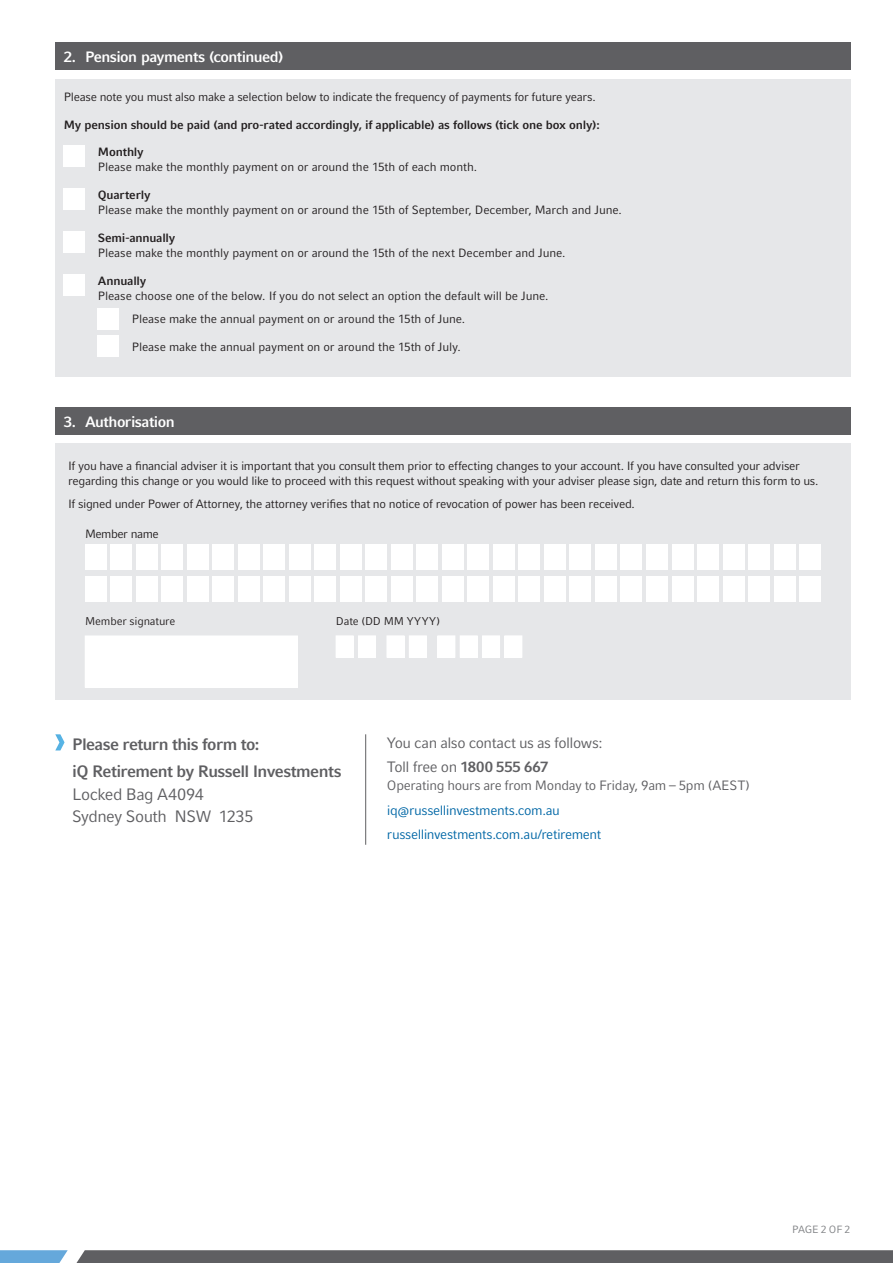
<style>
.page{position:relative;width:893px;height:1263px;background:#fff}
.page>*{position:absolute;margin:0;border:0;box-sizing:border-box;transform-origin:0 0}
.t1{font:700 16.5px/26.7px "Compatil Fact LT Pro";letter-spacing:-.035em;color:#5f5f62}
.t2{font:16.5px/22.5px "Compatil Fact LT Pro";letter-spacing:-.03em;color:#5f5f62}
.t3{font:15px/23.7px "Compatil Fact LT Pro";letter-spacing:-.03em;color:#5f5f62}
.t4{font:700 15px "Compatil Fact LT Pro";letter-spacing:-.035em;color:#fff}
.t5{font:13.5px/24.3px "Compatil Fact LT Pro";letter-spacing:-.03em;color:#0067a6}
.t6{font:13.5px "Compatil Fact LT Pro";letter-spacing:-.025em;color:#5f5f62}
.t7{font:12px/23.5px "Compatil Fact LT Pro";letter-spacing:-.02em;color:#231f20}
.t8{font:700 12px "Compatil Fact LT Pro";letter-spacing:-.015em;color:#231f20}
.t9{font:12px "Compatil Fact LT Pro";letter-spacing:-.04em;color:#231f20}
.t10{font:11.25px "Compatil Fact LT Pro";letter-spacing:-.015em;color:#231f20}
.t11{font:10.5px "Compatil Fact LT Pro";letter-spacing:-.015em;color:#808285}
.s1{font-weight:700}
</style>
<div class="page">
<svg style="left:0;top:1250px;width:893px;height:13px;background:#656970"></svg>
<div style="left:55px;top:43px;width:795px;height:28px;background:#5f5f62"></div>
<div style="left:55px;top:79px;width:795px;height:297px;background:#e6e7e9"></div>
<div style="left:64px;top:146px;width:21px;height:21px;background:#fff"></div>
<div style="left:64px;top:188px;width:21px;height:22px;background:#fff"></div>
<div style="left:64px;top:231px;width:21px;height:21px;background:#fff"></div>
<div style="left:64px;top:274px;width:21px;height:21px;background:#fff"></div>
<div style="left:98px;top:308px;width:21px;height:21px;background:#fff"></div>
<div style="left:98px;top:336px;width:21px;height:21px;background:#fff"></div>
<div style="left:55px;top:407px;width:795px;height:28px;background:#5f5f62"></div>
<div style="left:55px;top:444px;width:795px;height:256px;background:#e6e7e9"></div>
<div style="left:391px;top:544px;width:21px;height:26px;background:#fff"></div>
<div style="left:544px;top:544px;width:22px;height:26px;background:#fff"></div>
<div style="left:493px;top:544px;width:21px;height:26px;background:#fff"></div>
<div style="left:340px;top:544px;width:21px;height:26px;background:#fff"></div>
<div style="left:442px;top:544px;width:21px;height:26px;background:#fff"></div>
<div style="left:595px;top:544px;width:22px;height:26px;background:#fff"></div>
<div style="left:417px;top:544px;width:21px;height:26px;background:#fff"></div>
<div style="left:570px;top:544px;width:21px;height:26px;background:#fff"></div>
<div style="left:519px;top:544px;width:21px;height:26px;background:#fff"></div>
<div style="left:366px;top:544px;width:21px;height:26px;background:#fff"></div>
<div style="left:468px;top:544px;width:21px;height:26px;background:#fff"></div>
<div style="left:238px;top:544px;width:21px;height:26px;background:#fff"></div>
<div style="left:289px;top:544px;width:21px;height:26px;background:#fff"></div>
<div style="left:264px;top:544px;width:21px;height:26px;background:#fff"></div>
<div style="left:187px;top:544px;width:21px;height:26px;background:#fff"></div>
<div style="left:213px;top:544px;width:21px;height:26px;background:#fff"></div>
<div style="left:85px;top:544px;width:21px;height:26px;background:#fff"></div>
<div style="left:136px;top:544px;width:21px;height:26px;background:#fff"></div>
<div style="left:111px;top:544px;width:21px;height:26px;background:#fff"></div>
<div style="left:162px;top:544px;width:21px;height:26px;background:#fff"></div>
<div style="left:315px;top:544px;width:21px;height:26px;background:#fff"></div>
<div style="left:621px;top:544px;width:21px;height:26px;background:#fff"></div>
<div style="left:723px;top:544px;width:21px;height:26px;background:#fff"></div>
<div style="left:646px;top:544px;width:22px;height:26px;background:#fff"></div>
<div style="left:774px;top:544px;width:21px;height:26px;background:#fff"></div>
<div style="left:748px;top:544px;width:22px;height:26px;background:#fff"></div>
<div style="left:697px;top:544px;width:22px;height:26px;background:#fff"></div>
<div style="left:672px;top:544px;width:21px;height:26px;background:#fff"></div>
<div style="left:799px;top:544px;width:22px;height:26px;background:#fff"></div>
<div style="left:391px;top:576px;width:21px;height:26px;background:#fff"></div>
<div style="left:544px;top:576px;width:22px;height:26px;background:#fff"></div>
<div style="left:493px;top:576px;width:21px;height:26px;background:#fff"></div>
<div style="left:340px;top:576px;width:21px;height:26px;background:#fff"></div>
<div style="left:442px;top:576px;width:21px;height:26px;background:#fff"></div>
<div style="left:595px;top:576px;width:22px;height:26px;background:#fff"></div>
<div style="left:417px;top:576px;width:21px;height:26px;background:#fff"></div>
<div style="left:570px;top:576px;width:21px;height:26px;background:#fff"></div>
<div style="left:519px;top:576px;width:21px;height:26px;background:#fff"></div>
<div style="left:366px;top:576px;width:21px;height:26px;background:#fff"></div>
<div style="left:468px;top:576px;width:21px;height:26px;background:#fff"></div>
<div style="left:238px;top:576px;width:21px;height:26px;background:#fff"></div>
<div style="left:289px;top:576px;width:21px;height:26px;background:#fff"></div>
<div style="left:264px;top:576px;width:21px;height:26px;background:#fff"></div>
<div style="left:187px;top:576px;width:21px;height:26px;background:#fff"></div>
<div style="left:213px;top:576px;width:21px;height:26px;background:#fff"></div>
<div style="left:85px;top:576px;width:21px;height:26px;background:#fff"></div>
<div style="left:136px;top:576px;width:21px;height:26px;background:#fff"></div>
<div style="left:111px;top:576px;width:21px;height:26px;background:#fff"></div>
<div style="left:162px;top:576px;width:21px;height:26px;background:#fff"></div>
<div style="left:315px;top:576px;width:21px;height:26px;background:#fff"></div>
<div style="left:621px;top:576px;width:21px;height:26px;background:#fff"></div>
<div style="left:723px;top:576px;width:21px;height:26px;background:#fff"></div>
<div style="left:646px;top:576px;width:22px;height:26px;background:#fff"></div>
<div style="left:774px;top:576px;width:21px;height:26px;background:#fff"></div>
<div style="left:748px;top:576px;width:22px;height:26px;background:#fff"></div>
<div style="left:697px;top:576px;width:22px;height:26px;background:#fff"></div>
<div style="left:672px;top:576px;width:21px;height:26px;background:#fff"></div>
<div style="left:799px;top:576px;width:22px;height:26px;background:#fff"></div>
<div style="left:85px;top:636px;width:212px;height:51px;background:#fff"></div>
<div style="left:336px;top:636px;width:17px;height:21px;background:#fff"></div>
<div style="left:358px;top:636px;width:17px;height:21px;background:#fff"></div>
<div style="left:358px;top:636px;width:18px;height:21px;border:1px solid #fff"></div>
<div style="left:387px;top:636px;width:17px;height:21px;background:#fff"></div>
<div style="left:409px;top:636px;width:17px;height:21px;background:#fff"></div>
<div style="left:438px;top:636px;width:17px;height:21px;background:#fff"></div>
<div style="left:460px;top:636px;width:17px;height:21px;background:#fff"></div>
<div style="left:483px;top:636px;width:17px;height:21px;background:#fff"></div>
<div style="left:482px;top:636px;width:18px;height:21px;border:1px solid #fff"></div>
<div style="left:505px;top:636px;width:17px;height:21px;background:#fff"></div>
<hr style="left:365px;top:734px;width:1px;height:111px;background:#5f5f62">
<svg style="left:55px;top:734px;width:10px;height:16px"></svg>
<p class="t4" style="left:64px;top:48px;width:221px">2. Pension payments (continued)</p>
<p class="t7" style="left:64px;top:85px;width:533px">Please note you must also make a selection below to indicate the frequency of payments for future years.</p>
<p class="t8" style="left:64px;top:117px;width:537px">My pension should be paid (and pro-rated accordingly, if applicable) as follows (tick one box only):</p>
<p class="t8" style="left:98px;top:145px;width:48px">Monthly</p>
<p class="t7" style="left:98px;top:155px;width:381px">Please make the monthly payment on or around the 15th of each month.</p>
<p class="t8" style="left:98px;top:188px;width:54px">Quarterly</p>
<p class="t7" style="left:98px;top:198px;width:526px">Please make the monthly payment on or around the 15th of September, December, March and June.</p>
<p class="t8" style="left:98px;top:231px;width:79px">Semi-annually</p>
<p class="t7" style="left:98px;top:241px;width:469px">Please make the monthly payment on or around the 15th of the next December and June.</p>
<p class="t8" style="left:98px;top:273px;width:50px">Annually</p>
<p class="t7" style="left:132px;top:284px;width:418px;text-indent:-34px">Please choose one of the below. If you do not select an option the default will be June.<br>Please make the annual payment on or around the 15th of June.</p>
<p class="t7" style="left:132px;top:335px;width:331px">Please make the annual payment on or around the 15th of July.</p>
<p class="t4" style="left:64px;top:413px;width:112px">3. Authorisation</p>
<p class="t7" style="left:68px;top:458px;width:752px;line-height:15.8px">If you have a financial adviser it is important that you consult them prior to effecting changes to your account. If you have consulted your adviser regarding this change or you would like to proceed with this request without speaking with your adviser please sign, date and return this form to us.</p>
<p class="t7" style="left:68px;top:492px;width:568px">If signed under Power of Attorney, the attorney verifies that no notice of revocation of power has been received.</p>
<p class="t9" style="left:85px;top:527px;width:75px">Member name</p>
<p class="t10" style="left:85px;top:614px;width:92px">Member signature</p>
<p class="t10" style="left:336px;top:614px;width:106px">Date (DD MM YYYY)</p>
<h1 class="t1" style="left:72px;top:731px;width:271px">Please return this form to:<br>iQ Retirement by Russell Investments</h1>
<h1 class="t2" style="left:72px;top:783px;width:183px">Locked Bag A4094<br>Sydney South NSW 1235</h1>
<p class="t3" style="left:387px;top:731px;width:217px">You can also contact us as follows:<br>Toll free on <span class="s1">1800 555 667</span></p>
<p class="t6" style="left:387px;top:778px;width:365px">Operating hours are from Monday to Friday, 9am – 5pm (AEST)</p>
<p class="t5" style="left:387px;top:798px;width:216px">iq@russellinvestments.com.au russellinvestments.com.au/retirement</p>
<p class="t11" style="left:792px;top:1223px;width:60px">PAGE 2 OF 2</p>
</div>
